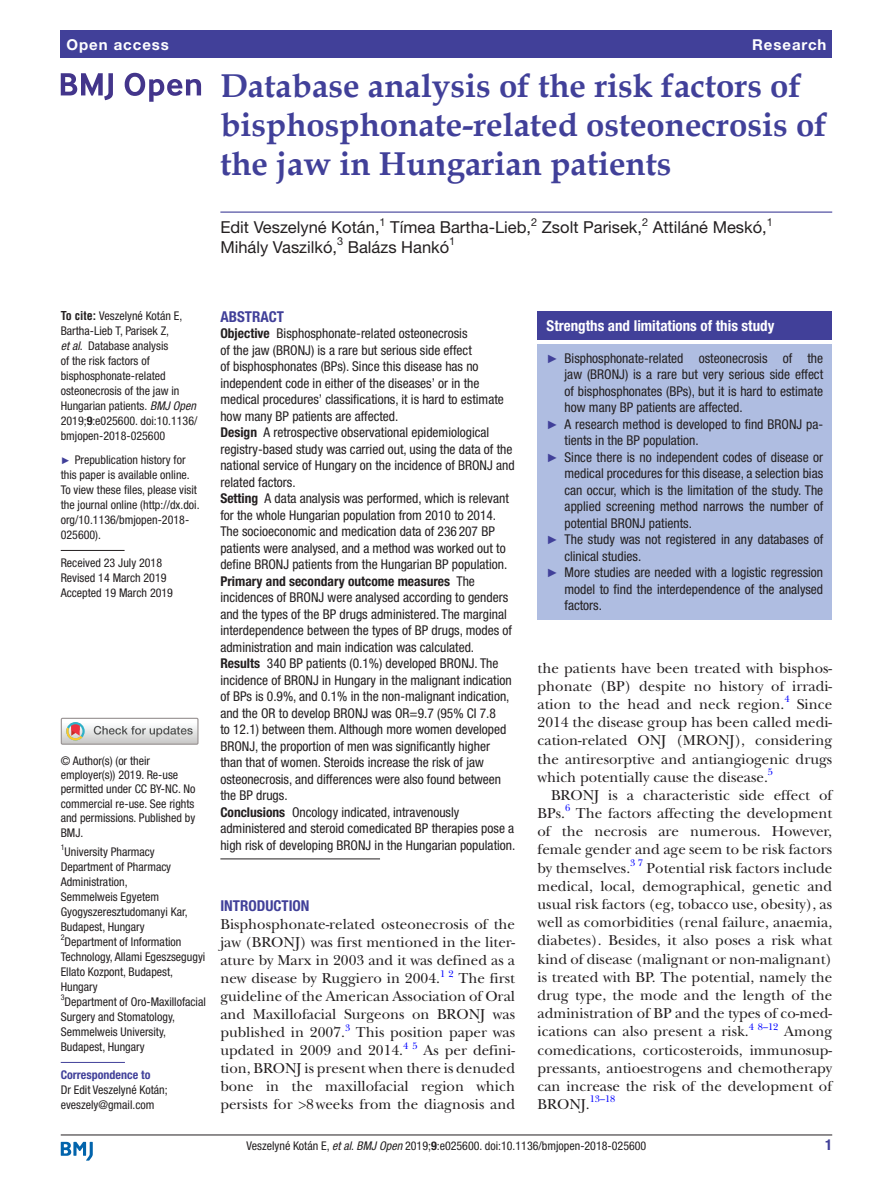
<style>
.page{position:relative;width:893px;height:1191px;background:#fff}
.page>*{position:absolute;margin:0;border:0;box-sizing:border-box;transform-origin:0 0}
.t1{font:700 33px/39px "Book Antiqua";color:#414099}
.t2{font:16.5px "Helvetica Neue LT Std";color:#231f20}
.t3{font:15px/18.1px "New Baskerville";color:#231f20;text-align:justify}
.t4{font:700 condensed 15px "Helvetica Neue LT Std";color:#fff}
.t5{font:700 condensed 15px "Helvetica Neue LT Std";color:#414099}
.t6{font:700 15px "Helvetica Neue LT Std";letter-spacing:.065em;color:#fff}
.t7{font:condensed 13.5px/16.5px "Helvetica Neue LT Std";color:#231f20}
.t8{font:condensed 12px/15px "Helvetica Neue LT Std";color:#231f20}
.t9{font:700 condensed 12px "Helvetica Neue LT Std";color:#414099}
.t10{font:10.95px "Helvetica Neue LT Std";color:#231f20}
.t11{font:9.9px "New Baskerville";color:#00f}
.t12{font:condensed 7.95px "Helvetica Neue LT Std";color:#231f20}
.s1{font-family:"Helvetica LT Std";font-weight:700}
.s2{font-style:italic}
.s3{font-weight:700}
.s4{font-family:"Arial";font-stretch:normal;font-size:9.75px;color:#414099}
.s5{font-family:"Arial";font-stretch:normal;font-size:12px;color:#414099}
</style>
<div class="page">
<hr style="left:61px;top:1134px;width:771px;height:1px;background:#231f20">
<svg style="left:61px;top:1141px;width:32px;height:19px"></svg>
<div style="left:61px;top:31px;width:771px;height:27px;background:#414099"></div>
<hr style="left:220px;top:211px;width:612px;height:2px;background:#414099">
<hr style="left:61px;top:550px;width:64px;height:1px;background:#231f20">
<hr style="left:61px;top:1062px;width:64px;height:1px;background:#414099">
<svg style="left:61px;top:73px;width:52px;height:27px"></svg>
<svg style="left:125px;top:73px;width:76px;height:29px"></svg>
<div style="left:61px;top:717px;width:138px;height:27px;border:1px solid #969090"></div>
<svg style="left:61px;top:718px;width:137px;height:26px"></svg>
<hr style="left:220px;top:858px;width:160px;height:1px;background:#231f20">
<div style="left:538px;top:311px;width:294px;height:29px;background:#414099"></div>
<div style="left:538px;top:344px;width:294px;height:275px;background:#afbde1"></div>
<p class="t6" style="left:66px;top:35px;width:104px">Open access</p>
<p class="t6" style="left:752px;top:35px;width:76px">Research</p>
<h1 class="t1" style="left:220px;top:66px;width:608px">Database analysis of the risk factors of bisphosphonate-related osteonecrosis of the jaw in Hungarian patients</h1>
<p class="t2" style="left:220px;top:218px;width:161px">Edit Veszelyné Kotán,</p>
<p class="t10" style="left:380px;top:215px;width:8px">1</p>
<p class="t2" style="left:390px;top:218px;width:142px">Tímea Bartha-Lieb,</p>
<p class="t10" style="left:531px;top:215px;width:8px">2</p>
<p class="t2" style="left:542px;top:218px;width:102px">Zsolt Parisek,</p>
<p class="t10" style="left:642px;top:215px;width:8px">2</p>
<p class="t2" style="left:653px;top:218px;width:115px">Attiláné Meskó,</p>
<p class="t10" style="left:767px;top:215px;width:8px">1</p>
<p class="t2" style="left:220px;top:237px;width:118px">Mihály Vaszilkó,</p>
<p class="t10" style="left:337px;top:235px;width:8px">3</p>
<p class="t2" style="left:348px;top:237px;width:103px">Balázs Hankó</p>
<p class="t10" style="left:449px;top:235px;width:8px">1</p>
<p class="t8" style="left:61px;top:308px;width:138px"><span class="s1">To cite:</span> Veszelyné Kotán E,<br>Bartha-Lieb T, Parisek Z,<br><span class="s2">et al</span>. Database analysis<br>of the risk factors of bisphosphonate-related osteonecrosis of the jaw in<br>Hungarian patients. <span class="s2">BMJ Open<br></span>2019;<span class="s3">9</span>:e025600. doi:10.1136/ bmjopen-2018-025600</p>
<p class="t8" style="left:61px;top:452px;width:140px"><span class="s4">►</span> Prepublication history for this paper is available online.<br>To view these files, please visit the journal online (http://dx.doi. org/10.1136/bmjopen-2018-<br>025600).</p>
<p class="t8" style="left:61px;top:555px;width:114px">Received 23 July 2018<br>Revised 14 March 2019<br>Accepted 19 March 2019</p>
<p class="t8" style="left:61px;top:753px;width:136px;line-height:14.4px">© Author(s) (or their employer(s)) 2019. Re-use permitted under CC BY-NC. No commercial re-use. See rights and permissions. Published by<br>BMJ.</p>
<p class="t12" style="left:61px;top:843px;width:5px">1</p>
<p class="t8" style="left:61px;top:844px;width:128px;text-indent:4px">University Pharmacy<br>Department of Pharmacy<br>Administration,<br>Semmelweis Egyetem<br>Gyogyszeresztudomanyi Kar,<br>Budapest, Hungary</p>
<p class="t12" style="left:61px;top:933px;width:5px">2</p>
<p class="t8" style="left:61px;top:934px;width:147px;text-indent:4px">Department of Information<br>Technology, Allami Egeszsegugyi<br>Ellato Kozpont, Budapest,<br>Hungary<br><sup>3</sup>Department of Oro-Maxillofacial<br>Surgery and Stomatology,<br>Semmelweis University,<br>Budapest, Hungary</p>
<p class="t9" style="left:61px;top:1067px;width:91px">Correspondence to</p>
<p class="t8" style="left:61px;top:1082px;width:108px">Dr Edit Veszelyné Kotán; eveszely@gmail.com</p>
<p class="t5" style="left:220px;top:307px;width:65px">Abstract</p>
<p class="t7" style="left:220px;top:325px;width:296px"><span class="s3">Objective</span> Bisphosphonate-related osteonecrosis<br>of the jaw (BRONJ) is a rare but serious side effect<br>of bisphosphonates (BPs). Since this disease has no independent code in either of the diseases’ or in the medical procedures’ classifications, it is hard to estimate how many BP patients are affected.<br><span class="s3">Design</span> A retrospective observational epidemiological registry-based study was carried out, using the data of the national service of Hungary on the incidence of BRONJ and related factors.<br><span class="s3">Setting</span> A data analysis was performed, which is relevant for the whole Hungarian population from 2010 to 2014.<br>The socioeconomic and medication data of 236 207 BP patients were analysed, and a method was worked out to define BRONJ patients from the Hungarian BP population.<br><span class="s3">Primary and secondary outcome measures</span> The incidences of BRONJ were analysed according to genders and the types of the BP drugs administered. The marginal interdependence between the types of BP drugs, modes of administration and main indication was calculated.<br><span class="s3">Results</span> 340 BP patients (0.1%) developed BRONJ. The incidence of BRONJ in Hungary in the malignant indication of BPs is 0.9%, and 0.1% in the non-malignant indication, and the OR to develop BRONJ was OR=9.7 (95% CI 7.8<br>to 12.1) between them. Although more women developed BRONJ, the proportion of men was significantly higher<br>than that of women. Steroids increase the risk of jaw osteonecrosis, and differences were also found between the BP drugs.<br><span class="s3">Conclusions</span> Oncology indicated, intravenously administered and steroid comedicated BP therapies pose a high risk of developing BRONJ in the Hungarian population.</p>
<p class="t5" style="left:220px;top:897px;width:91px">Introduction</p>
<p class="t3" style="left:220px;top:915px;width:296px">Bisphosphonate-related osteonecrosis of the jaw (BRONJ) was first mentioned in the liter&shy;ature by Marx in 2003 and it was defined as a new disease by Ruggiero in 2004.</p>
<p class="t11" style="left:440px;top:967px;width:15px">1 2</p>
<p class="t3" style="left:220px;top:969px;width:296px;text-indent:238px">The first guideline of the American Association of Oral and Maxillofacial Surgeons on BRONJ was published in 2007.</p>
<p class="t11" style="left:345px;top:1021px;width:7px">3</p>
<p class="t3" style="left:220px;top:1023px;width:296px;text-indent:136px">This position paper was updated in 2009 and 2014.</p>
<p class="t11" style="left:403px;top:1039px;width:16px">4 5</p>
<p class="t3" style="left:220px;top:1041px;width:296px;text-indent:203px">As per defini&shy;tion, BRONJ is present when there is denuded bone in the maxillofacial region which persists for &gt;8weeks from the diagnosis and</p>
<p class="t4" style="left:547px;top:316px;width:229px">Strengths and limitations of this study</p>
<p class="t7" style="left:547px;top:349px;width:278px"><span class="s5">►</span> Bisphosphonate-related osteonecrosis of the</p>
<p class="t7" style="left:565px;top:366px;width:260px">jaw (BRONJ) is a rare but very serious side effect</p>
<p class="t7" style="left:565px;top:382px;width:260px">of bisphosphonates (BPs), but it is hard to estimate</p>
<p class="t7" style="left:565px;top:399px;width:179px">how many BP patients are affected.</p>
<p class="t7" style="left:547px;top:415px;width:278px"><span class="s5">►</span> A research method is developed to find BRONJ pa-</p>
<p class="t7" style="left:565px;top:432px;width:136px">tients in the BP population.</p>
<p class="t7" style="left:547px;top:448px;width:278px"><span class="s5">►</span> Since there is no independent codes of disease or</p>
<p class="t7" style="left:565px;top:465px;width:260px">medical procedures for this disease, a selection bias</p>
<p class="t7" style="left:565px;top:481px;width:260px">can occur, which is the limitation of the study. The</p>
<p class="t7" style="left:565px;top:498px;width:260px">applied screening method narrows the number of</p>
<p class="t7" style="left:565px;top:514px;width:129px">potential BRONJ patients.</p>
<p class="t7" style="left:547px;top:531px;width:278px"><span class="s5">►</span> The study was not registered in any databases of</p>
<p class="t7" style="left:565px;top:547px;width:78px">clinical studies.</p>
<p class="t7" style="left:547px;top:564px;width:278px"><span class="s5">►</span> More studies are needed with a logistic regression</p>
<p class="t7" style="left:565px;top:580px;width:260px">model to find the interdependence of the analysed</p>
<p class="t7" style="left:565px;top:597px;width:39px">factors.</p>
<p class="t3" style="left:538px;top:659px;width:296px">the patients have been treated with bisphos&shy;phonate (BP) despite no history of irradi&shy;ation to the head and neck region.<sup>4</sup></p>
<p class="t3" style="left:538px;top:695px;width:296px;text-indent:259px">Since 2014 the disease group has been called medi&shy;cation-related ONJ (MRONJ), considering the antiresorptive and antiangiogenic drugs which potentially cause the disease.</p>
<p class="t11" style="left:768px;top:766px;width:7px">5</p>
<p class="t3" style="left:538px;top:786px;width:296px;text-indent:14px">BRONJ is a characteristic side effect of<br>BPs.</p>
<p class="t11" style="left:565px;top:802px;width:7px">6</p>
<p class="t3" style="left:538px;top:804px;width:296px;text-indent:38px">The factors affecting the development of the necrosis are numerous. However, female gender and age seem to be risk factors by themselves.</p>
<p class="t11" style="left:630px;top:857px;width:14px">3 7</p>
<p class="t3" style="left:538px;top:859px;width:296px;text-indent:109px">Potential risk factors include medical, local, demographical, genetic and usual risk factors (eg, tobacco use, obesity), as well as comorbidities (renal failure, anaemia, diabetes). Besides, it also poses a risk what kind of disease (malignant or non-malignant) is treated with BP. The potential, namely the drug type, the mode and the length of the administration of BP and the types of co-med&shy;ications can also present a risk.</p>
<p class="t11" style="left:749px;top:1020px;width:31px">4 8–12</p>
<p class="t3" style="left:538px;top:1022px;width:296px;text-indent:247px">Among comedications, corticosteroids, immunosup&shy;pressants, antioestrogens and chemotherapy can increase the risk of the development of BRONJ.<sup>13–18</sup></p>
<p class="t8" style="left:247px;top:1137px;width:401px">Veszelyné Kotán E, <span class="s2">et al</span>. <span class="s2">BMJ Open</span> 2019;<span class="s3">9</span>:e025600. doi:10.1136/bmjopen-2018-025600</p>
<p class="t5" style="left:825px;top:1135px;width:9px">1</p>
</div>
